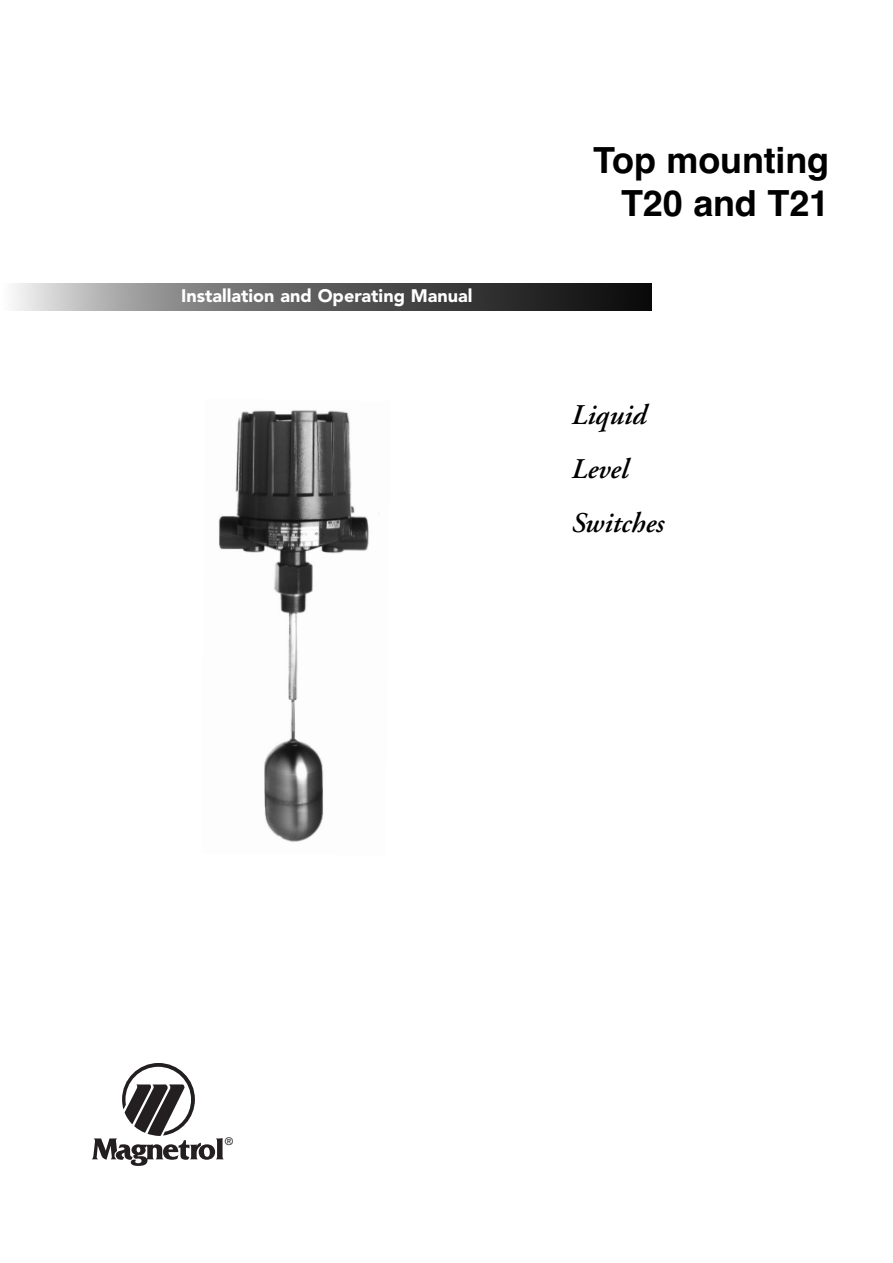
<style>
.page{position:relative;width:893px;height:1263px;background:#fff}
.page>*{position:absolute;margin:0;border:0;box-sizing:border-box;transform-origin:0 0}
.t1{font:700 36px/43.2px "Helvetica";letter-spacing:-.005em;color:#000;text-align:right}
.t2{font:italic 600 28.5px/54px "Adobe Garamond";color:#000}
.t3{font:900 18px "Avenir";color:#fff}
.t4{font:10.5px "Helvetica";color:#231f20}
</style>
<div class="page">
<img style="left:14px;top:283px;width:637px;height:27px">
<svg style="left:92px;top:1063px;width:132px;height:103px"></svg>
<img style="left:218px;top:410px;width:151px;height:432px">
<p class="t3" style="left:181px;top:289px;width:293px">Installation and Operating Manual</p>
<h1 class="t1" style="left:593px;top:139px;width:238px">Top mounting<br>T20 and T21</h1>
<h2 class="t2" style="left:571px;top:390px;width:94px">Liquid<br>Level<br>Switches</h2>
<p class="t4" style="left:225px;top:1138px;width:9px">®</p>
</div>
